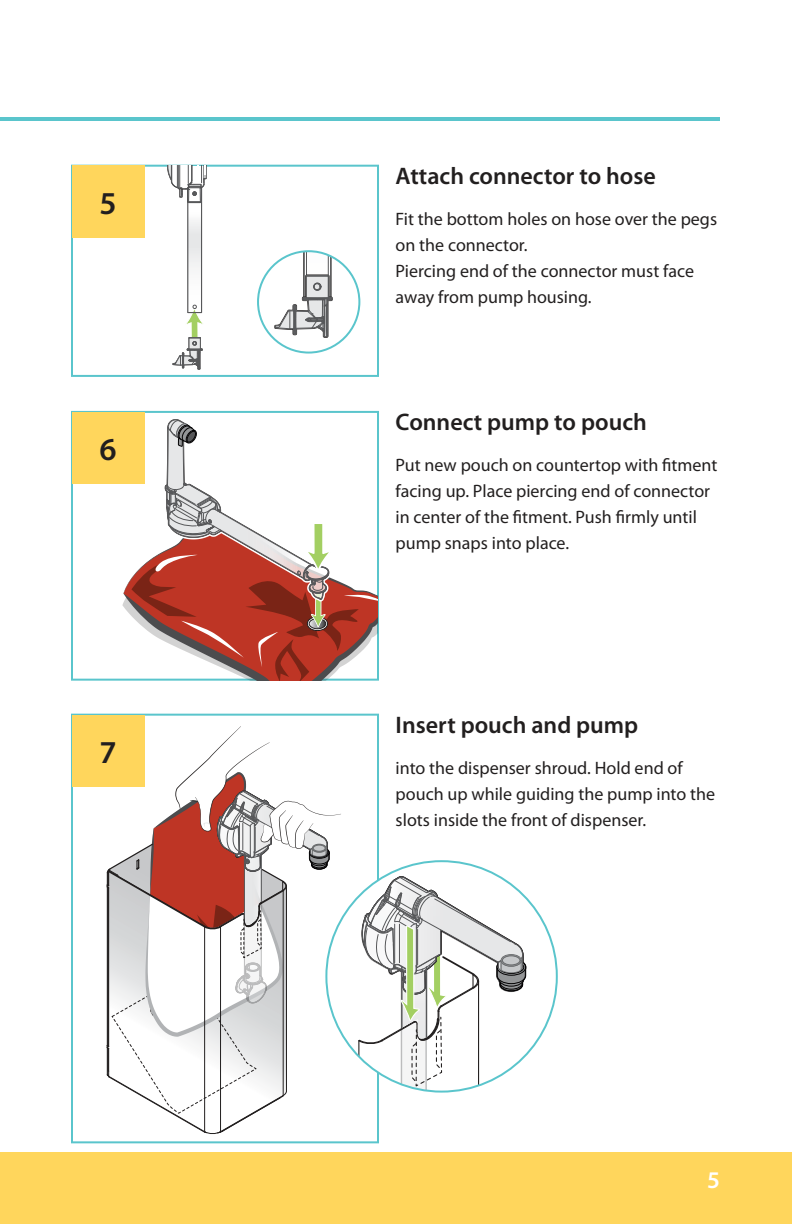
<style>
.page{position:relative;width:792px;height:1224px;background:#fff}
.page>*{position:absolute;margin:0;border:0;box-sizing:border-box;transform-origin:0 0}
.t1{font:600 32px "Myriad Pro";color:#221f1f}
.t2{font:600 24px "Myriad Pro";color:#221f1f}
.t3{font:600 24px "Myriad Pro";color:#fff}
.t4{font:18px/26px "Myriad Pro";color:#221f1f}
</style>
<div class="page">
<div style="left:0;top:1152px;width:792px;height:72px;background:#ffd65c"></div>
<hr style="left:0;top:117px;width:720px;height:4px;background:#5ac5cc">
<div style="left:71px;top:165px;width:308px;height:212px;border:2px solid #5ac5cc"></div>
<div style="left:72px;top:166px;width:72px;height:72px;background:#ffd65c"></div>
<div style="left:71px;top:411px;width:308px;height:270px;border:2px solid #5ac5cc"></div>
<div style="left:72px;top:412px;width:72px;height:72px;background:#ffd65c"></div>
<div style="left:71px;top:714px;width:308px;height:429px;border:2px solid #5ac5cc"></div>
<div style="left:72px;top:715px;width:72px;height:72px;background:#ffd65c"></div>
<svg style="left:165px;top:166px;width:72px;height:204px"></svg>
<svg style="left:122px;top:417px;width:256px;height:264px"></svg>
<svg style="left:107px;top:726px;width:234px;height:408px"></svg>
<svg style="left:274px;top:251px;width:59px;height:87px"></svg>
<hr style="left:328px;top:251px;width:1px;height:46px;background:#57585a">
<div style="left:257px;top:250px;width:103px;height:104px;border:2px solid #5ac5cc;border-radius:50%"></div>
<div style="left:326px;top:861px;width:231px;height:231px;background:#fff;border-radius:50%"></div>
<svg style="left:357px;top:875px;width:170px;height:217px"></svg>
<h1 class="t1" style="left:99px;top:191px;width:19px">5</h1>
<h1 class="t1" style="left:99px;top:437px;width:19px">6</h1>
<h1 class="t1" style="left:99px;top:740px;width:19px">7</h1>
<h2 class="t2" style="left:396px;top:166px;width:262px">Attach connector to hose</h2>
<p class="t4" style="left:396px;top:208px;width:323px">Fit the bottom holes on hose over the pegs on the connector.<br>Piercing end of the connector must face away from pump housing.</p>
<h2 class="t2" style="left:396px;top:413px;width:253px">Connect pump to pouch</h2>
<p class="t4" style="left:396px;top:454px;width:323px">Put new pouch on countertop with fitment facing up. Place piercing end of connector in center of the fitment. Push firmly until pump snaps into place.</p>
<h2 class="t2" style="left:396px;top:715px;width:244px">Insert pouch and pump</h2>
<p class="t4" style="left:396px;top:757px;width:321px">into the dispenser shroud. Hold end of pouch up while guiding the pump into the slots inside the front of dispenser.</p>
<h2 class="t3" style="left:707px;top:1171px;width:14px">5</h2>
</div>
